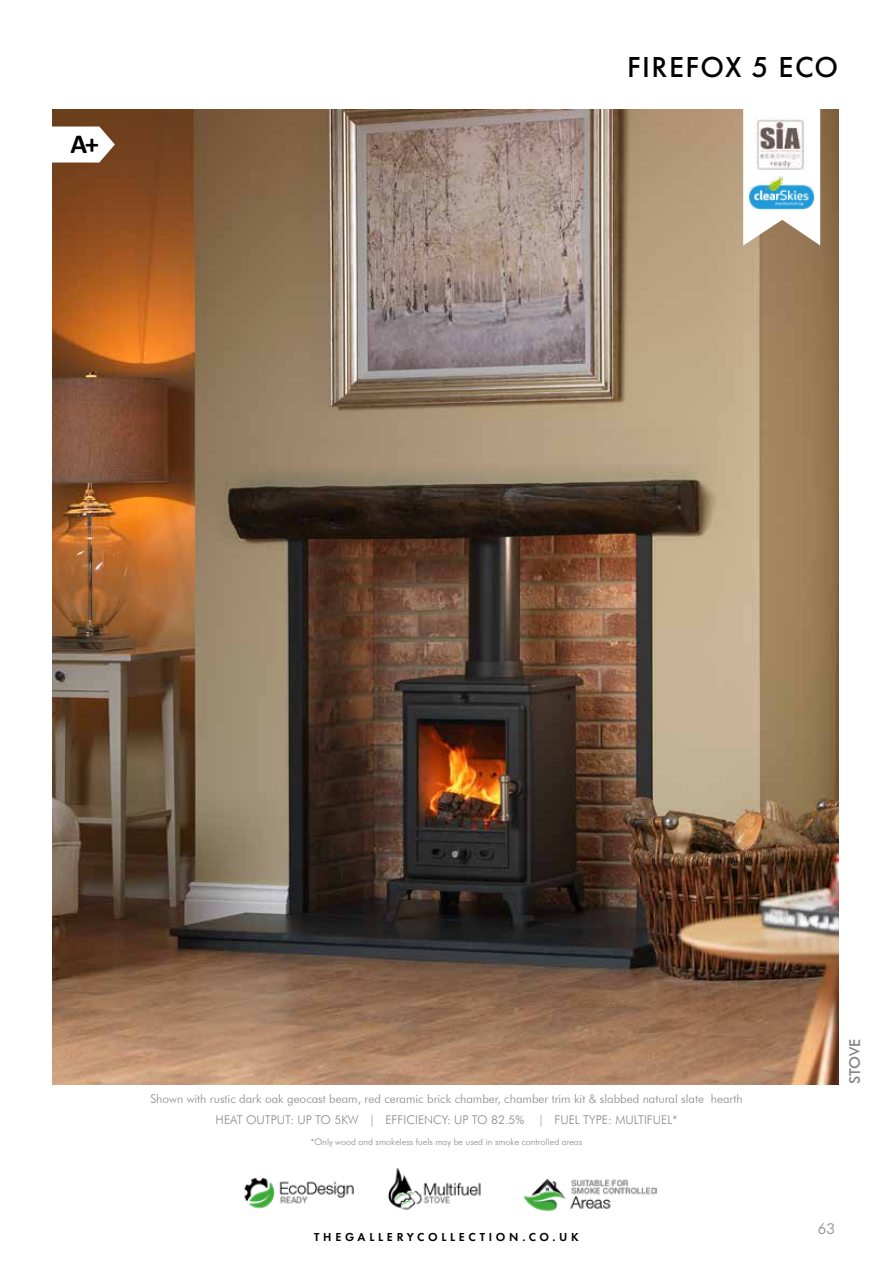
<style>
.page{position:relative;width:893px;height:1263px;background:#fff}
.page>*{position:absolute;margin:0;border:0;box-sizing:border-box;transform-origin:0 0}
.t1{font:500 30px "Futura PT";letter-spacing:.05em;color:#000}
.t2{font:700 27.6px "Calibri";color:#020203}
.t3{font:500 15px "Futura BT";color:#878787}
.t4{font:300 15px "Futura BT";color:#878787}
.t5{font:300 12px/21px "Futura BT";color:#878787;text-align:center}
.t6{font:600 12px "Futura PT";letter-spacing:.31em;color:#000}
.t7{font:300 9px "Futura BT";color:#878787}
</style>
<div class="page">
<img style="left:53px;top:109px;width:786px;height:975px">
<img style="left:388px;top:1169px;width:93px;height:41px">
<img style="left:524px;top:1178px;width:133px;height:33px">
<img style="left:244px;top:1177px;width:110px;height:32px">
<svg style="left:52px;top:126px;width:63px;height:37px"></svg>
<svg style="left:743px;top:109px;width:77px;height:136px"></svg>
<img style="left:749px;top:176px;width:66px;height:33px">
<img style="left:754px;top:117px;width:52px;height:55px">
<h2 class="t2" style="left:71px;top:124px;width:30px">A+</h2>
<h1 class="t1" style="left:627px;top:49px;width:213px">FIREFOX 5 ECO</h1>
<p class="t5" style="left:150px;top:1088px;width:594px">Shown with rustic dark oak geocast beam, red ceramic brick chamber, chamber trim kit &amp; slabbed natural slate hearth<br>HEAT OUTPUT: UP TO 5KW | EFFICIENCY: UP TO 82.5% | FUEL TYPE: MULTIFUEL*</p>
<p class="t7" style="left:311px;top:1136px;width:273px">*Only wood and smokeless fuels may be used in smoke controlled areas</p>
<p class="t6" style="left:314px;top:1229px;width:266px">THEGALLERYCOLLECTION.CO.UK</p>
<p class="t3" style="left:846px;top:1084px;width:47px;rotate:-90deg">STOVE</p>
<p class="t4" style="left:818px;top:1220px;width:19px">63</p>
</div>
